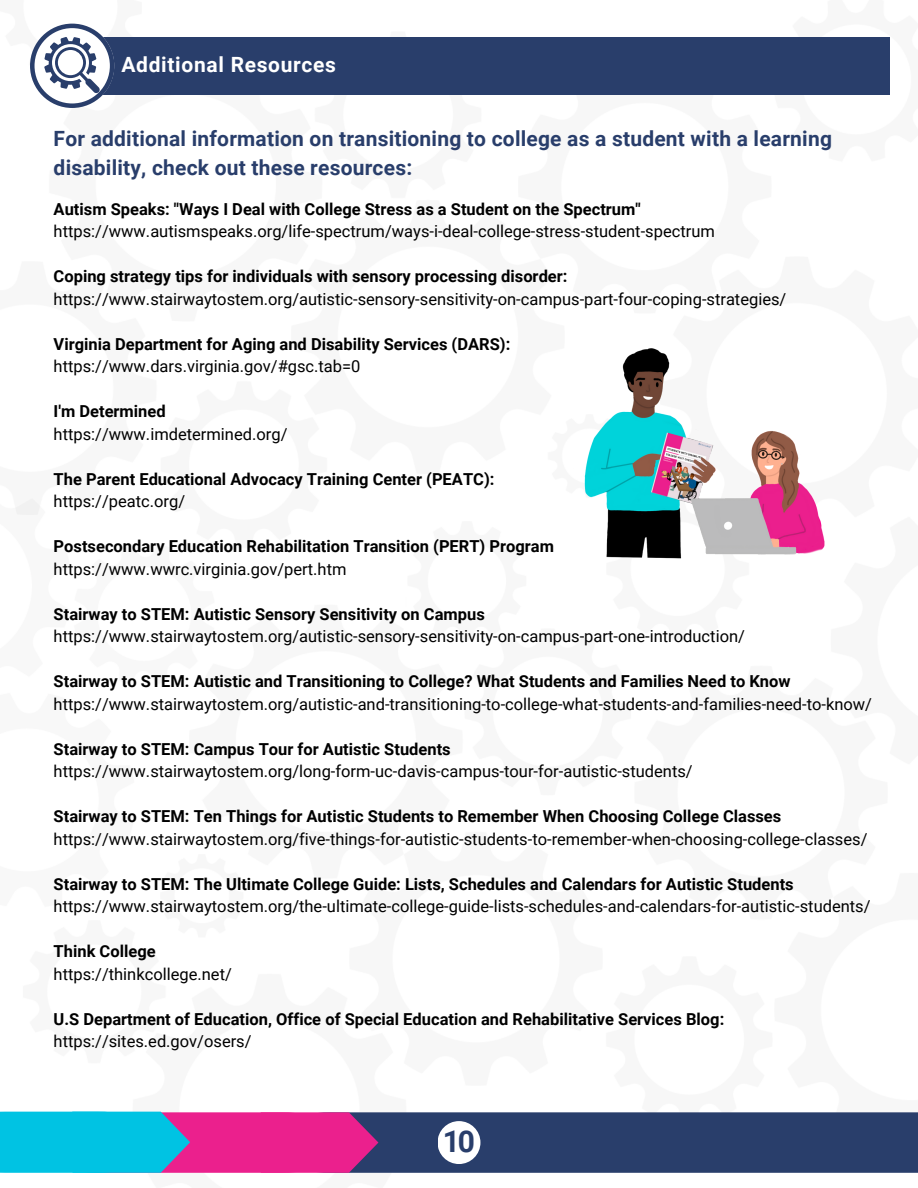
<style>
.page{position:relative;width:918px;height:1188px;background:#fff}
.page>*{position:absolute;margin:0;border:0;box-sizing:border-box;transform-origin:0 0}
.t1{font:700 30px "Roboto";color:#293e6b}
.t2{font:700 21px/29.2px "Roboto";letter-spacing:.01em;color:#293e6b}
.t3{font:700 21px "Roboto";letter-spacing:.035em;color:#fff}
.t4{font:16.5px/22.5px "Roboto";color:#000}
.t5{font:700 16.5px/22.5px "Roboto";color:#000}
.s1{font-weight:700}
.s2{font-weight:400}
</style>
<div class="page">
<svg style="left:0;top:1112px;width:918px;height:61px;background:#4f578d"></svg>
<div style="left:49px;top:37px;width:841px;height:58px;background:#293e6b"></div>
<svg style="left:30px;top:24px;width:84px;height:84px"></svg>
<img style="left:584px;top:348px;width:241px;height:211px">
<p class="t3" style="left:121px;top:52px;width:216px">Additional Resources</p>
<p class="t2" style="left:54px;top:124px;width:780px">For additional information on transitioning to college as a student with a learning disability, check out these resources:</p>
<p class="t5" style="left:54px;top:198px;width:589px">Autism Speaks: "Ways I Deal with College Stress as a Student on the Spectrum"</p>
<p class="t4" style="left:54px;top:220px;width:663px">https://www.autismspeaks.org/life-spectrum/ways-i-deal-college-stress-student-spectrum</p>
<p class="t5" style="left:54px;top:265px;width:515px">Coping strategy tips for individuals with sensory processing disorder:</p>
<p class="t4" style="left:54px;top:288px;width:734px">https://www.stairwaytostem.org/autistic-sensory-sensitivity-on-campus-part-four-coping-strategies/</p>
<p class="t5" style="left:54px;top:333px;width:458px">Virginia Department for Aging and Disability Services (DARS):</p>
<p class="t4" style="left:54px;top:355px;width:308px">https://www.dars.virginia.gov/#gsc.tab=0</p>
<p class="t5" style="left:54px;top:400px;width:114px">I'm Determined</p>
<p class="t4" style="left:54px;top:423px;width:235px">https://www.imdetermined.org/</p>
<p class="t5" style="left:54px;top:468px;width:442px">The Parent Educational Advocacy Training Center (PEATC):</p>
<p class="t4" style="left:54px;top:490px;width:133px">https://peatc.org/</p>
<p class="t5" style="left:54px;top:535px;width:502px">Postsecondary Education Rehabilitation Transition (PERT) Program</p>
<p class="t4" style="left:54px;top:558px;width:294px">https://www.wwrc.virginia.gov/pert.htm</p>
<p class="t5" style="left:54px;top:603px;width:433px">Stairway to STEM: Autistic Sensory Sensitivity on Campus</p>
<p class="t4" style="left:54px;top:625px;width:693px">https://www.stairwaytostem.org/autistic-sensory-sensitivity-on-campus-part-one-introduction/</p>
<p class="t4" style="left:54px;top:670px;width:820px"><span class="s1">Stairway to STEM: Autistic and Transitioning to College? What Students and Families Need to Know </span>https://www.stairwaytostem.org/autistic-and-transitioning-to-college-what-students-and-families-need-to-know/</p>
<p class="t5" style="left:54px;top:738px;width:399px">Stairway to STEM: Campus Tour for Autistic Students</p>
<p class="t4" style="left:54px;top:760px;width:641px">https://www.stairwaytostem.org/long-form-uc-davis-campus-tour-for-autistic-students/</p>
<p class="t4" style="left:54px;top:805px;width:815px"><span class="s1">Stairway to STEM: Ten Things for Autistic Students to Remember When Choosing College Classes </span>https://www.stairwaytostem.org/five-things-for-autistic-students-to-remember-when-choosing-college-classes/</p>
<p class="t4" style="left:54px;top:873px;width:818px"><span class="s1">Stairway to STEM: The Ultimate College Guide: Lists, Schedules and Calendars for Autistic Students </span>https://www.stairwaytostem.org/the-ultimate-college-guide-lists-schedules-and-calendars-for-autistic-students/</p>
<p class="t5" style="left:54px;top:940px;width:104px">Think College</p>
<p class="t4" style="left:54px;top:963px;width:180px">https://thinkcollege.net/</p>
<p class="t5" style="left:54px;top:1008px;width:672px">U.S Department of Education, Office of Special Education and Rehabilitative Services Blog: <span class="s2">https://sites.ed.gov/osers/</span></p>
<p class="t1" style="left:443px;top:1124px;width:34px">10</p>
</div>
